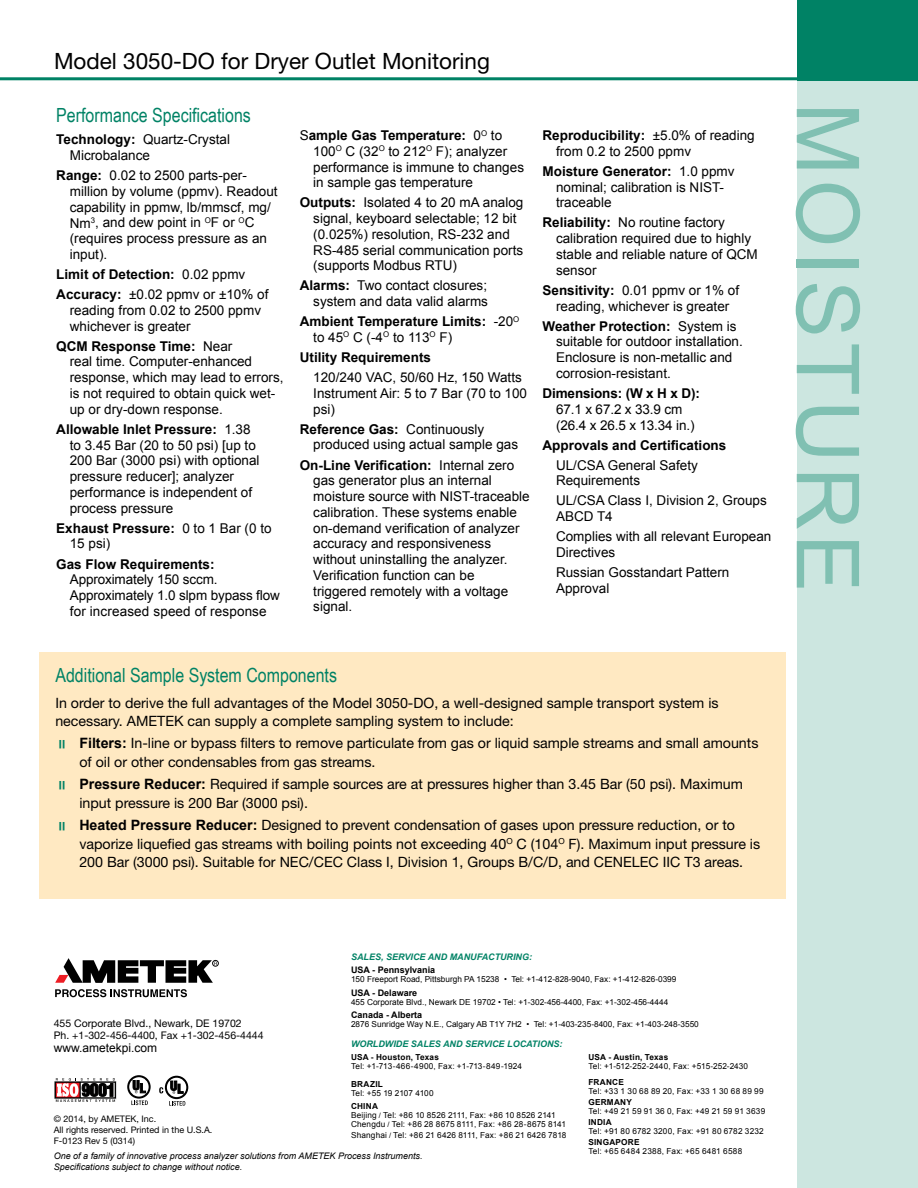
<style>
.page{position:relative;width:918px;height:1188px;background:#fff}
.page>*{position:absolute;margin:0;border:0;box-sizing:border-box;transform-origin:0 0}
.t1{font:87px "Arial";letter-spacing:.05em;color:#80c0b2}
.t2{font:22.5px "Helvetica Neue";color:#000}
.t3{font:19.5px "Arial Narrow";color:#008265}
.t4{font:14.25px/18.8px "Helvetica Neue";color:#000}
.t5{font:13.5px/15.8px "Arial";color:#000}
.t6{font:700 13.5px/20.1px "Arial";color:#000}
.t7{font:12px "Arial";color:#000}
.t8{font:10.5px/12px "Helvetica Neue";color:#000}
.t9{font:italic 9px/10.8px "Arial";color:#000}
.t10{font:9px/10.8px "Helvetica Neue";color:#000}
.t11{font:italic 700 9px "Arial";color:#008265}
.t12{font:700 9px "Arial";color:#000}
.t13{font:8.25px "Arial";color:#000}
.t14{font:8.25px/9px "Arial";letter-spacing:.02em;color:#000}
.t15{font:8.25px "Arial";letter-spacing:.025em;color:#000}
.t16{font:700 8.25px "Arial";letter-spacing:.025em;color:#000}
.t17{font:8.25px "Arial";letter-spacing:.03em;color:#000}
.s1{font-weight:700}
.s2{font-weight:400}
.s3{font-family:"Arial";font-weight:700}
.s4{font-size:7.5px}
</style>
<div class="page">
<div style="left:797px;top:80px;width:121px;height:1108px;background:#cce6e0"></div>
<div style="left:797px;top:0;width:121px;height:80px;background:#008265"></div>
<hr style="left:0;top:77px;width:918px;height:3px;background:#008265">
<svg style="left:127px;top:1075px;width:24px;height:30px"></svg>
<svg style="left:159px;top:1076px;width:29px;height:30px"></svg>
<div style="left:55px;top:1082px;width:62px;height:17px;background:#e0e1e2"></div>
<svg style="left:55px;top:1078px;width:61px;height:24px"></svg>
<svg style="left:55px;top:989px;width:132px;height:8px"></svg>
<div style="left:212px;top:960px;width:7px;height:6px;border:1px solid #000;border-radius:50%"></div>
<svg style="left:55px;top:958px;width:162px;height:25px"></svg>
<div style="left:39px;top:652px;width:746px;height:247px;background:#ffe9c2"></div>
<h2 class="t2" style="left:54px;top:48px;width:437px">Model 3050-DO for Dryer Outlet Monitoring</h2>
<h3 class="t3" style="left:56px;top:101px;width:196px">Performance Specifications</h3>
<p class="t5" style="left:70px;top:132px;width:162px;text-indent:-14px"><span class="s1">Technology:</span> Quartz-Crystal<br>Microbalance</p>
<p class="t5" style="left:70px;top:168px;width:209px;text-indent:-13px"><span class="s1">Range:</span> 0.02 to 2500 parts-per&shy;million by volume (ppmv). Readout capability in ppmw, lb/mmscf, mg/<br>Nm<sup>3</sup>, and dew point in <sup>O</sup>F or <sup>O</sup>C (requires process pressure as an input).</p>
<p class="t6" style="left:56px;top:265px;width:214px">Limit of Detection: <span class="s2">0.02 ppmv<br></span>Accuracy: <span class="s2">±0.02 ppmv or ±10% of</span></p>
<p class="t5" style="left:70px;top:302px;width:193px">reading from 0.02 to 2500 ppmv whichever is greater</p>
<p class="t5" style="left:70px;top:338px;width:215px;text-indent:-14px"><span class="s1">QCM Response Time:</span> Near<br>real time. Computer-enhanced response, which may lead to errors, is not required to obtain quick wet&shy;up or dry-down response.</p>
<p class="t5" style="left:70px;top:421px;width:191px;text-indent:-14px"><span class="s1">Allowable Inlet Pressure:</span> 1.38 to 3.45 Bar (20 to 50 psi) [up to<br>200 Bar (3000 psi) with optional pressure reducer]; analyzer performance is independent of process pressure</p>
<p class="t5" style="left:70px;top:520px;width:203px;text-indent:-14px"><span class="s1">Exhaust Pressure:</span> 0 to 1 Bar (0 to<br>15 psi)</p>
<p class="t6" style="left:56px;top:554px;width:160px">Gas Flow Requirements:</p>
<p class="t5" style="left:70px;top:572px;width:212px">Approximately 150 sccm.<br>Approximately 1.0 slpm bypass flow for increased speed of response</p>
<p class="t5" style="left:313px;top:128px;width:212px;text-indent:-13px">S<span class="s1">ample Gas Temperature:</span> 0<sup>O</sup> to<br>100<sup>O</sup> C (32<sup>O</sup> to 212<sup>O</sup> F); analyzer performance is immune to changes in sample gas temperature</p>
<p class="t5" style="left:313px;top:195px;width:212px;text-indent:-14px"><span class="s1">Outputs:</span> Isolated 4 to 20 mA analog signal, keyboard selectable; 12 bit (0.025%) resolution, RS-232 and<br>RS-485 serial communication ports (supports Modbus RTU)</p>
<p class="t5" style="left:300px;top:278px;width:190px;text-align:right"><span class="s1">Alarms:</span> Two contact closures; system and data valid alarms</p>
<p class="t6" style="left:313px;top:314px;width:208px;line-height:15.8px;text-indent:-14px">Ambient Temperature Limits: <span class="s2">-20</span><sup>O </sup><span class="s2">to 45</span><sup>O</sup> <span class="s2">C (-4</span><sup>O</sup> <span class="s2">to 113</span><sup>O</sup> <span class="s2">F)</span></p>
<p class="t6" style="left:300px;top:348px;width:133px">Utility Requirements</p>
<p class="t5" style="left:313px;top:370px;width:215px">120/240 VAC, 50/60 Hz, 150 Watts<br>Instrument Air: 5 to 7 Bar (70 to 100 psi)</p>
<p class="t5" style="left:313px;top:421px;width:206px;text-indent:-14px"><span class="s1">Reference Gas:</span> Continuously produced using actual sample gas</p>
<p class="t5" style="left:313px;top:457px;width:218px;text-indent:-14px"><span class="s1">On-Line Verification:</span> Internal zero gas generator plus an internal moisture source with NIST-traceable calibration. These systems enable on-demand verification of analyzer accuracy and responsiveness without uninstalling the analyzer.<br>Verification function can be triggered remotely with a voltage signal.</p>
<p class="t5" style="left:556px;top:128px;width:200px;text-indent:-14px"><span class="s1">Reproducibility:</span> ±5.0% of reading from 0.2 to 2500 ppmv</p>
<p class="t5" style="left:556px;top:163px;width:180px;text-indent:-14px"><span class="s1">Moisture Generator:</span> 1.0 ppmv nominal; calibration is NIST&shy;traceable</p>
<p class="t5" style="left:556px;top:215px;width:203px;text-indent:-14px"><span class="s1">Reliability:</span> No routine factory calibration required due to highly stable and reliable nature of QCM sensor</p>
<p class="t5" style="left:543px;top:282px;width:198px;text-align:center"><span class="s1">Sensitivity:</span> 0.01 ppmv or 1% of reading, whichever is greater</p>
<p class="t5" style="left:556px;top:318px;width:188px;text-indent:-14px"><span class="s1">Weather Protection:</span> System is suitable for outdoor installation.<br>Enclosure is non-metallic and corrosion-resistant.</p>
<p class="t6" style="left:543px;top:384px;width:159px">Dimensions: (W x H x D):</p>
<p class="t5" style="left:556px;top:401px;width:140px">67.1 x 67.2 x 33.9 cm (26.4 x 26.5 x 13.34 in.)</p>
<p class="t6" style="left:543px;top:435px;width:185px">Approvals and Certifications</p>
<p class="t5" style="left:556px;top:457px;width:143px">UL/CSA General Safety<br>Requirements</p>
<p class="t5" style="left:556px;top:493px;width:212px">UL/CSA Class I, Division 2, Groups<br>ABCD T4</p>
<p class="t5" style="left:556px;top:529px;width:217px">Complies with all relevant European<br>Directives</p>
<p class="t5" style="left:556px;top:565px;width:175px">Russian Gosstandart Pattern<br>Approval</p>
<h3 class="t3" style="left:55px;top:661px;width:283px">Additional Sample System Components</h3>
<p class="t4" style="left:55px;top:693px;width:665px">In order to derive the full advantages of the Model 3050-DO, a well-designed sample transport system is necessary. AMETEK can supply a complete sampling system to include:</p>
<p class="t4" style="left:79px;top:734px;width:681px"><span class="s3">Filters:</span> In-line or bypass filters to remove particulate from gas or liquid sample streams and small amounts of oil or other condensables from gas streams.</p>
<p class="t4" style="left:79px;top:775px;width:665px"><span class="s3">Pressure Reducer:</span> Required if sample sources are at pressures higher than 3.45 Bar (50 psi). Maximum input pressure is 200 Bar (3000 psi).</p>
<p class="t4" style="left:79px;top:815px;width:682px"><span class="s3">Heated Pressure Reducer:</span> Designed to prevent condensation of gases upon pressure reduction, or to vaporize liquefied gas streams with boiling points not exceeding 40<sup>O</sup> C (104<sup>O</sup> F). Maximum input pressure is<br>200 Bar (3000 psi). Suitable for NEC/CEC Class I, Division 1, Groups B/C/D, and CENELEC IIC T3 areas.</p>
<h1 class="t1" style="left:884px;top:103px;width:491px;rotate:90deg">MOISTURE</h1>
<p class="t11" style="left:351px;top:951px;width:183px">SALES, SERVICE AND MANUFACTURING:</p>
<p class="t12" style="left:351px;top:964px;width:86px">USA - Pennsylvania</p>
<p class="t13" style="left:351px;top:974px;width:327px">150 Freeport Road, Pittsburgh PA 15238 • Tel: +1-412-828-9040, Fax: +1-412-826-0399</p>
<p class="t12" style="left:351px;top:987px;width:68px">USA - Delaware</p>
<p class="t13" style="left:351px;top:997px;width:319px">455 Corporate Blvd., Newark DE 19702 • Tel: +1-302-456-4400, Fax: +1-302-456-4444</p>
<p class="t12" style="left:351px;top:1009px;width:73px">Canada - Alberta</p>
<p class="t13" style="left:351px;top:1019px;width:349px">2876 Sunridge Way N.E., Calgary AB T1Y 7H2 • Tel: +1-403-235-8400, Fax: +1-403-248-3550</p>
<p class="t11" style="left:351px;top:1038px;width:213px">WORLDWIDE SALES AND SERVICE LOCATIONS:</p>
<p class="t16" style="left:351px;top:1052px;width:90px">USA - Houston, Texas</p>
<p class="t15" style="left:351px;top:1061px;width:173px">Tel: +1-713-466-4900, Fax: +1-713-849-1924</p>
<p class="t16" style="left:351px;top:1078px;width:33px">BRAZIL</p>
<p class="t13" style="left:351px;top:1087px;width:84px">Tel: +55 19 2107 4100</p>
<p class="t14" style="left:351px;top:1102px;width:216px"><span class="s1">CHINA<br></span>Beijing <span class="s4">/</span> Tel: +86 10 8526 2111, Fax: +86 10 8526 2141<br>Chengdu <span class="s4">/</span> Tel: +86 28 8675 8111, Fax: +86 28-8675 8141</p>
<p class="t14" style="left:351px;top:1131px;width:217px">Shanghai <span class="s4">/</span> Tel: +86 21 6426 8111, Fax: +86 21 6426 7818</p>
<p class="t8" style="left:54px;top:1017px;width:211px">455 Corporate Blvd., Newark, DE 19702<br>Ph. +1-302-456-4400, Fax +1-302-456-4444</p>
<p class="t7" style="left:54px;top:1040px;width:105px">www.ametekpi.com</p>
<p class="t16" style="left:588px;top:1052px;width:81px">USA - Austin, Texas</p>
<p class="t13" style="left:588px;top:1061px;width:161px">Tel: +1-512-252-2440, Fax: +515-252-2430</p>
<p class="t16" style="left:588px;top:1076px;width:37px">FRANCE</p>
<p class="t17" style="left:588px;top:1085px;width:177px">Tel: +33 1 30 68 89 20, Fax: +33 1 30 68 89 99</p>
<p class="t16" style="left:588px;top:1096px;width:45px">GERMANY</p>
<p class="t15" style="left:588px;top:1105px;width:179px">Tel: +49 21 59 91 36 0, Fax: +49 21 59 91 3639</p>
<p class="t16" style="left:588px;top:1117px;width:25px">INDIA</p>
<p class="t13" style="left:588px;top:1126px;width:177px">Tel: +91 80 6782 3200, Fax: +91 80 6782 3232</p>
<p class="t16" style="left:588px;top:1137px;width:53px">SINGAPORE</p>
<p class="t17" style="left:588px;top:1146px;width:155px">Tel: +65 6484 2388, Fax: +65 6481 6588</p>
<p class="t10" style="left:54px;top:1113px;width:160px">© 2014, by AMETEK, Inc.<br>All rights reserved. Printed in the U.S.A.<br>F-0123 Rev 5 (0314)</p>
<p class="t9" style="left:54px;top:1150px;width:370px">One of a family of innovative process analyzer solutions from AMETEK Process Instruments.<br>Specifications subject to change without notice.</p>
</div>
